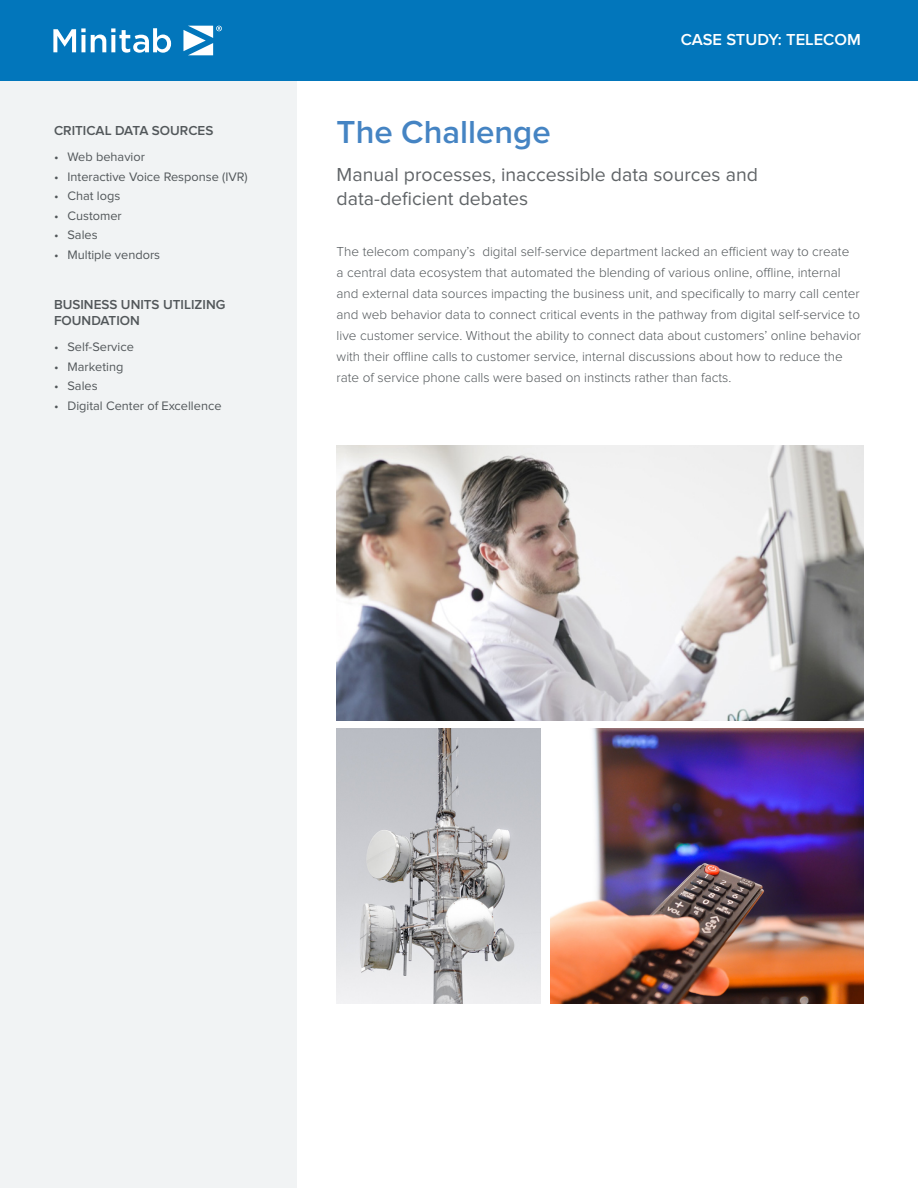
<style>
.page{position:relative;width:918px;height:1188px;background:#fff}
.page>*{position:absolute;margin:0;border:0;box-sizing:border-box;transform-origin:0 0}
.t1{font:600 33px "Proxima Nova";color:#4584c3}
.t2{font:19.5px/24px "Proxima Nova";color:#606467}
.t3{font:600 16.5px "Proxima Nova";color:#fff}
.t4{font:300 13.5px/21px "Proxima Nova";color:#52575a}
.t5{font:600 13.5px/16.5px "Proxima Nova";color:#52575a}
.t6{font:12.75px "Proxima Nova";color:#52575a}
</style>
<div class="page">
<div style="left:0;top:81px;width:297px;height:1107px;background:#f1f3f4"></div>
<div style="left:0;top:0;width:918px;height:81px;background:#0276bb"></div>
<svg style="left:183px;top:26px;width:39px;height:29px"></svg>
<svg style="left:53px;top:28px;width:118px;height:25px"></svg>
<img style="left:337px;top:446px;width:527px;height:274px">
<img style="left:551px;top:729px;width:313px;height:275px">
<img style="left:337px;top:729px;width:204px;height:275px">
<p class="t5" style="left:54px;top:123px;width:161px">CRITICAL DATA SOURCES</p>
<p class="t6" style="left:54px;top:151px;width:92px">• Web behavior</p>
<p class="t6" style="left:54px;top:171px;width:195px">• Interactive Voice Response (IVR)</p>
<p class="t6" style="left:54px;top:190px;width:68px">• Chat logs</p>
<p class="t6" style="left:54px;top:210px;width:69px">• Customer</p>
<p class="t6" style="left:54px;top:229px;width:45px">• Sales</p>
<p class="t6" style="left:54px;top:249px;width:108px">• Multiple vendors</p>
<p class="t5" style="left:54px;top:296px;width:173px">BUSINESS UNITS UTILIZING<br>FOUNDATION</p>
<p class="t6" style="left:54px;top:341px;width:81px">• Self-Service</p>
<p class="t6" style="left:54px;top:361px;width:71px">• Marketing</p>
<p class="t6" style="left:54px;top:380px;width:45px">• Sales</p>
<p class="t6" style="left:54px;top:400px;width:169px">• Digital Center of Excellence</p>
<p class="t3" style="left:681px;top:30px;width:182px">CASE STUDY: TELECOM</p>
<h1 class="t1" style="left:337px;top:113px;width:216px">The Challenge</h1>
<h2 class="t2" style="left:337px;top:163px;width:423px">Manual processes, inaccessible data sources and data-deficient debates</h2>
<p class="t4" style="left:337px;top:241px;width:526px">The telecom company’s digital self-service department lacked an efficient way to create<br>a central data ecosystem that automated the blending of various online, offline, internal and external data sources impacting the business unit, and specifically to marry call center and web behavior data to connect critical events in the pathway from digital self-service to live customer service. Without the ability to connect data about customers’ online behavior with their offline calls to customer service, internal discussions about how to reduce the rate of service phone calls were based on instincts rather than facts.</p>
</div>
